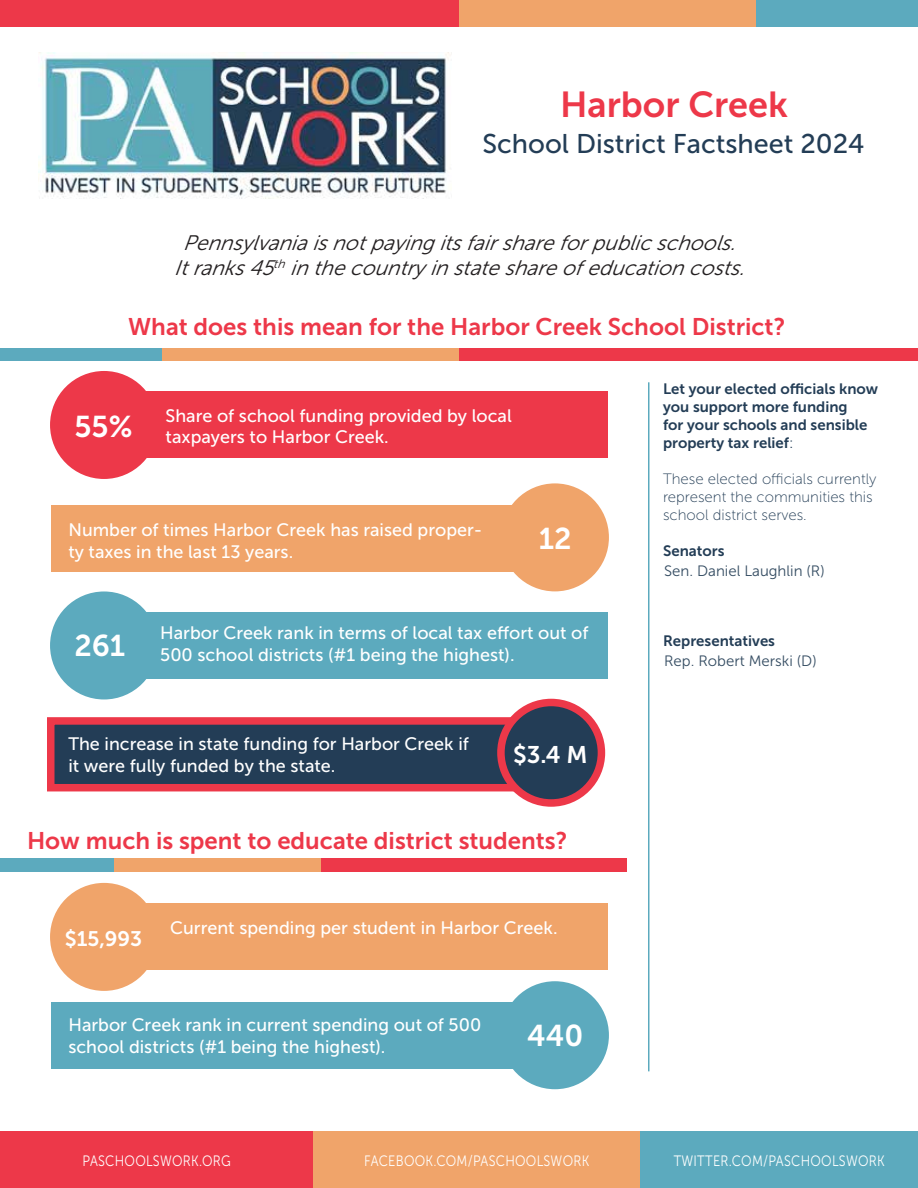
<style>
.page{position:relative;width:918px;height:1188px;background:#fff}
.page>*{position:absolute;margin:0;border:0;box-sizing:border-box;transform-origin:0 0}
.t1{font:36px "Museo Sans 700";color:#ed3849}
.t2{font:30px "Museo Sans 700";color:#fff}
.t3{font:27px "Museo Sans 500";color:#233d56}
.t4{font:24px "Museo Sans 700";color:#ed3849}
.t5{font:24px "Museo Sans 700";color:#fff}
.t6{font:italic 21px/25.2px "Museo Sans 300";color:#231f20;text-align:center}
.t7{font:21px "Museo Sans 700";color:#fff}
.t8{font:18px/21.6px "Museo Sans 500";color:#fff}
.t9{font:15px/18px "Museo Sans 700";color:#233d56}
.t10{font:15px/18px "Museo Sans 100";color:#233d56}
.t11{font:15px "Museo Sans 300";letter-spacing:.02em;color:#fff;scale:.85 1}
.t12{font:15px "Museo Sans 300";color:#334b61}
.s1{font-family:"Museo Sans 300"}
</style>
<div class="page">
<img style="left:39px;top:52px;width:410px;height:146px">
<div style="left:0;top:0;width:459px;height:27px;background:#ed3849"></div>
<div style="left:459px;top:0;width:297px;height:27px;background:#f0a46a"></div>
<div style="left:756px;top:0;width:162px;height:27px;background:#5caabe"></div>
<div style="left:459px;top:348px;width:459px;height:13px;background:#ed3849"></div>
<div style="left:162px;top:348px;width:297px;height:13px;background:#f0a46a"></div>
<div style="left:0;top:348px;width:162px;height:13px;background:#5caabe"></div>
<div style="left:0;top:1132px;width:313px;height:56px;background:#ed3849"></div>
<div style="left:313px;top:1132px;width:327px;height:56px;background:#f0a46a"></div>
<div style="left:640px;top:1132px;width:278px;height:56px;background:#5caabe"></div>
<hr style="left:648px;top:382px;width:2px;height:689px;background:#5caabe">
<div style="left:108px;top:392px;width:500px;height:66px;background:#ed3849"></div>
<div style="left:50px;top:371px;width:108px;height:108px;background:#ed3849;border-radius:50%"></div>
<div style="left:51px;top:505px;width:522px;height:67px;background:#f0a46a"></div>
<div style="left:501px;top:483px;width:108px;height:108px;background:#f0a46a;border-radius:50%"></div>
<div style="left:108px;top:612px;width:500px;height:67px;background:#5caabe"></div>
<div style="left:50px;top:591px;width:108px;height:108px;background:#5caabe;border-radius:50%"></div>
<div style="left:108px;top:903px;width:500px;height:67px;background:#f0a46a"></div>
<div style="left:50px;top:883px;width:108px;height:108px;background:#f0a46a;border-radius:50%"></div>
<div style="left:51px;top:721px;width:497px;height:67px;background:#233d56"></div>
<div style="left:47px;top:717px;width:504px;height:74px;border:8px solid #ed3849"></div>
<div style="left:501px;top:702px;width:100px;height:101px;background:#233d56;border-radius:50%"></div>
<div style="left:497px;top:699px;width:108px;height:108px;border:8px solid #ed3849;border-radius:50%"></div>
<div style="left:320px;top:858px;width:307px;height:14px;background:#ed3849"></div>
<div style="left:113px;top:858px;width:207px;height:14px;background:#f0a46a"></div>
<div style="left:0;top:858px;width:113px;height:14px;background:#5caabe"></div>
<div style="left:51px;top:1002px;width:497px;height:67px;background:#5caabe"></div>
<div style="left:501px;top:981px;width:108px;height:108px;background:#5caabe;border-radius:50%"></div>
<h1 class="t1" style="left:560px;top:84px;width:229px">Harbor Creek</h1>
<h3 class="t3" style="left:482px;top:129px;width:384px">School District Factsheet 2024</h3>
<p class="t6" style="left:174px;top:230px;width:580px">Pennsylvaniaisnotpayingitsfairshareforpublicschools.<br>Itranks45<sup>th</sup> inthecountry instateshareofeducationcosts.</p>
<h3 class="t4" style="left:128px;top:314px;width:659px">What does this mean for the Harbor Creek School District?</h3>
<h2 class="t2" style="left:75px;top:409px;width:59px">55%</h2>
<p class="t8" style="left:166px;top:405px;width:348px">Share of school funding provided by local taxpayers to Harbor Creek.</p>
<p class="t8" style="left:68px;top:519px;width:415px">Number of times Harbor Creek has raised proper&shy;ty taxes in the last 13 years.</p>
<h2 class="t2" style="left:539px;top:521px;width:34px">12</h2>
<h2 class="t2" style="left:74px;top:629px;width:52px">261</h2>
<p class="t8" style="left:160px;top:623px;width:430px">Harbor Creek rank in terms of local tax effort out of<br>500 school districts (#1 being the highest).</p>
<p class="t8" style="left:68px;top:733px;width:402px">The increase in state funding for Harbor Creek if it were fully funded by the state.</p>
<h3 class="t5" style="left:513px;top:742px;width:76px">$3.4 M</h3>
<h3 class="t4" style="left:27px;top:828px;width:542px">How much is spent to educate district students?</h3>
<p class="t7" style="left:65px;top:927px;width:79px">$15,993</p>
<p class="t8" style="left:170px;top:917px;width:389px">Current spending per student in Harbor Creek.</p>
<p class="t8" style="left:68px;top:1014px;width:414px">Harbor Creek rank in current spending out of 500 school districts (#1 being the highest).</p>
<h2 class="t2" style="left:527px;top:1019px;width:58px">440</h2>
<p class="t9" style="left:663px;top:379px;width:217px">Let your elected officials know you support more funding<br>for your schools and sensible property tax relief<span class="s1">:</span></p>
<p class="t10" style="left:663px;top:470px;width:215px">These elected officials currently represent the communities this school district serves.</p>
<p class="t9" style="left:663px;top:541px;width:63px">Senators</p>
<p class="t12" style="left:664px;top:562px;width:162px">Sen. Daniel Laughlin (R)</p>
<p class="t9" style="left:663px;top:631px;width:114px">Representatives</p>
<p class="t12" style="left:664px;top:653px;width:154px">Rep. Robert Merski (D)</p>
<p class="t11" style="left:82px;top:1152px;width:176px">PASCHOOLSWORK.ORG</p>
<p class="t11" style="left:364px;top:1152px;width:266px">FACEBOOK.COM/PASCHOOLSWORK</p>
<p class="t11" style="left:674px;top:1152px;width:250px">TWITTER.COM/PASCHOOLSWORK</p>
</div>
